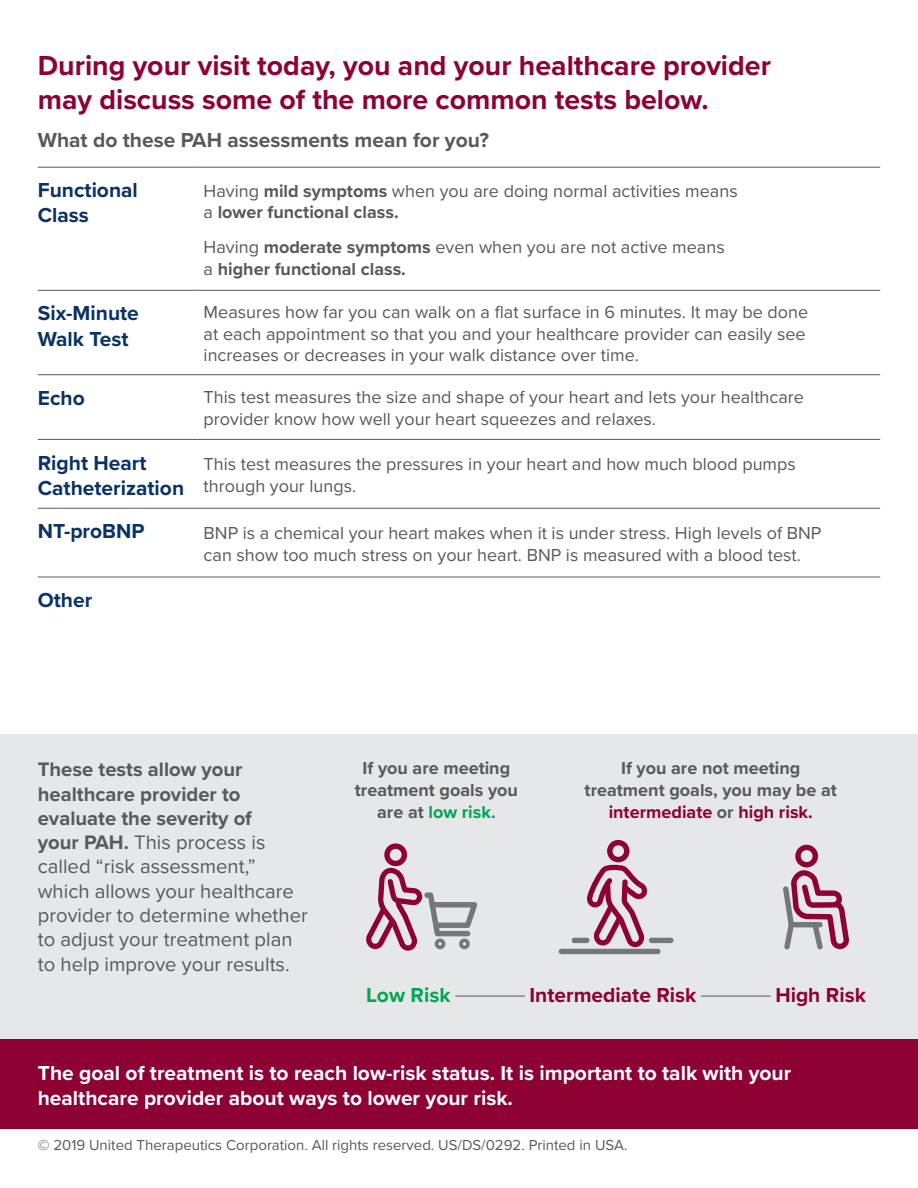
<style>
.page{position:relative;width:918px;height:1188px;background:#fff}
.page>*{position:absolute;margin:0;border:0;box-sizing:border-box;transform-origin:0 0}
.t1{font:700 28.5px/33.3px "Proxima Nova";color:#8d0134}
.t2{font:700 21px/25.2px "Proxima Nova";color:#fff}
.t3{font:700 21px/25.2px "Proxima Nova";color:#093266}
.t4{font:700 21px "Proxima Nova";color:#58595b}
.t5{font:700 21px "Proxima Nova";color:#8d0134}
.t6{font:700 21px "Proxima Nova";color:#00a651}
.t7{font:20.25px/24.3px "Proxima Nova";color:#58595b}
.t8{font:18px/21.6px "Proxima Nova";color:#58595b}
.t9{font:700 18px/21.6px "Proxima Nova";color:#58595b;text-align:center}
.t10{font:15px "Proxima Nova";color:#58595b}
.s1{font-weight:700}
.s2{font-weight:400}
.s3{color:#00a651}
.s4{color:#008ccc}
.s5{color:#8d0134}
</style>
<div class="page">
<div style="left:0;top:735px;width:918px;height:320px;background:#e6e7e8"></div>
<div style="left:0;top:1040px;width:918px;height:89px;background:#8d0134"></div>
<hr style="left:38px;top:167px;width:160px;height:1px;background:#58595b">
<hr style="left:198px;top:167px;width:682px;height:1px;background:#58595b">
<hr style="left:38px;top:290px;width:160px;height:1px;background:#58595b">
<hr style="left:198px;top:290px;width:682px;height:1px;background:#58595b">
<hr style="left:38px;top:374px;width:160px;height:1px;background:#58595b">
<hr style="left:198px;top:374px;width:682px;height:1px;background:#58595b">
<hr style="left:38px;top:439px;width:160px;height:1px;background:#58595b">
<hr style="left:198px;top:439px;width:682px;height:1px;background:#58595b">
<hr style="left:38px;top:508px;width:160px;height:1px;background:#58595b">
<hr style="left:198px;top:508px;width:682px;height:1px;background:#58595b">
<hr style="left:38px;top:577px;width:160px;height:1px;background:#58595b">
<hr style="left:198px;top:577px;width:682px;height:1px;background:#58595b">
<svg style="left:366px;top:843px;width:111px;height:108px"></svg>
<svg style="left:586px;top:840px;width:61px;height:107px"></svg>
<div style="left:572px;top:938px;width:17px;height:5px;background:#75787a;border-radius:3px"></div>
<div style="left:559px;top:949px;width:101px;height:5px;background:#75787a;border-radius:3px"></div>
<div style="left:649px;top:938px;width:24px;height:5px;background:#75787a;border-radius:3px"></div>
<svg style="left:783px;top:845px;width:66px;height:104px"></svg>
<hr style="left:455px;top:996px;width:70px;height:1px;background:#58595b">
<hr style="left:701px;top:996px;width:70px;height:1px;background:#58595b">
<h1 class="t1" style="left:38px;top:49px;width:735px">During your visit today, you and your healthcare provider may discuss some of the more common tests below.</h1>
<p class="t4" style="left:38px;top:125px;width:453px">What do these PAH assessments mean for you?</p>
<p class="t3" style="left:38px;top:177px;width:102px">Functional<br>Class</p>
<p class="t8" style="left:204px;top:179px;width:536px">Having <span class="s1">mild symptoms</span> when you are doing normal activities means a <span class="s1">lower functional class.</span></p>
<p class="t9" style="left:204px;top:236px;width:523px;text-align:left"><span class="s2">Having</span> moderate symptoms <span class="s2">even when you are not active means a</span> higher functional class.</p>
<p class="t3" style="left:38px;top:300px;width:103px">Six-Minute<br>Walk Test</p>
<p class="t8" style="left:204px;top:300px;width:606px">Measures how far you can walk on a flat surface in 6 minutes. It may be done at each appointment so that you and your healthcare provider can easily see increases or decreases in your walk distance over time.</p>
<p class="t3" style="left:38px;top:385px;width:48px">Echo</p>
<p class="t8" style="left:204px;top:386px;width:602px">This test measures the size and shape of your heart and lets your healthcare provider know how well your heart squeezes and relaxes.</p>
<p class="t3" style="left:38px;top:449px;width:148px">Right Heart<br>Catheterization</p>
<p class="t8" style="left:204px;top:453px;width:594px">This test measures the pressures in your heart and how much blood pumps through your lungs.</p>
<p class="t3" style="left:38px;top:518px;width:108px">NT-proBNP</p>
<p class="t8" style="left:204px;top:521px;width:619px">BNP is a chemical your heart makes when it is under stress. High levels of BNP can show too much stress on your heart. BNP is measured with a blood test.</p>
<p class="t3" style="left:38px;top:587px;width:56px">Other</p>
<p class="t7" style="left:38px;top:756px;width:272px"><span class="s1">These tests allow your healthcare provider to evaluate the severity of<br>your PAH.</span> This process is called “risk assessment,” which allows your healthcare provider to determine whether to adjust your treatment plan to help improve your results.</p>
<p class="t9" style="left:355px;top:757px;width:165px">If you are meeting treatment goals you are at <span class="s3">low risk</span><span class="s4">.</span></p>
<p class="t9" style="left:585px;top:757px;width:254px">If you are not meeting treatment goals, you may be at <span class="s5">intermediate</span> or <span class="s5">high risk.</span></p>
<p class="t6" style="left:366px;top:979px;width:86px">Low Risk</p>
<p class="t5" style="left:530px;top:979px;width:168px">Intermediate Risk</p>
<p class="t5" style="left:775px;top:979px;width:92px">High Risk</p>
<p class="t2" style="left:38px;top:1060px;width:755px">The goal of treatment is to reach low-risk status. It is important to talk with your healthcare provider about ways to lower your risk.</p>
<p class="t10" style="left:38px;top:1134px;width:591px">© 2019 United Therapeutics Corporation. All rights reserved. US/DS/0292. Printed in USA.</p>
</div>
